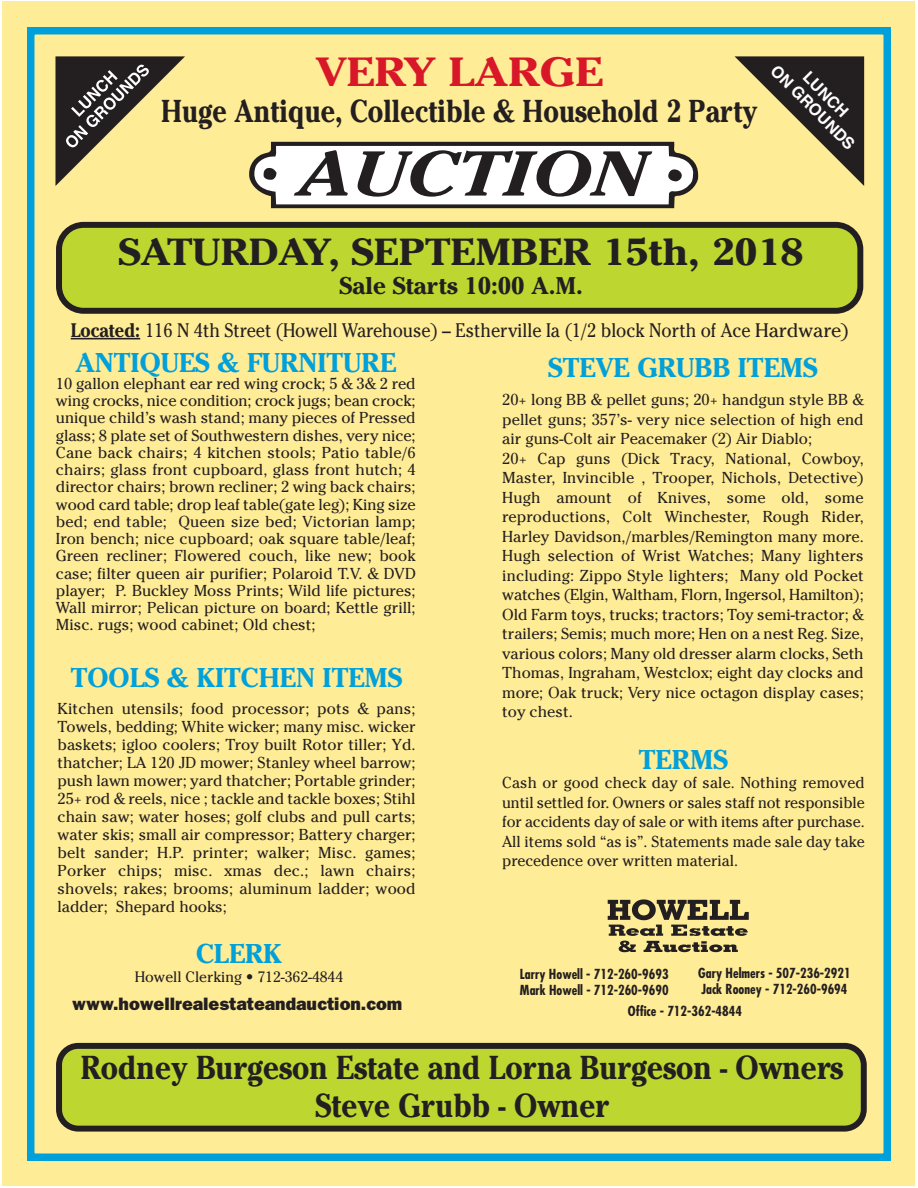
<style>
.page{position:relative;width:918px;height:1188px;background:#fff}
.page>*{position:absolute;margin:0;border:0;box-sizing:border-box;transform-origin:0 0}
.t1{font:italic 700 62.85px "Cheltenham";color:#231f20;scale:1.22 1}
.t2{font:700 40.5px "Cheltenham";color:#d81729;scale:1.15 1}
.t3{font:700 37.5px "Cheltenham";color:#231f20;scale:1.1 1}
.t4{font:700 33px/37.5px "Cheltenham";color:#231f20;text-align:center;scale:.9 1}
.t5{font:700 31.5px "Cheltenham";color:#231f20;scale:.85 1}
.t6{font:700 27px "Cheltenham";color:#00a0db}
.t7{font:700 24px "Cheltenham";color:#231f20}
.t8{font:19.5px "Cheltenham";color:#231f20;scale:.9 1}
.t9{font:800 18px "Franklin Gothic";color:#231f20}
.t10{font:700 16.2px/18px "Helvetica";color:#fff;text-align:center}
.t11{font:15.75px/19.5px "Cheltenham";color:#231f20;text-align:justify}
.t12{font:15px "Cheltenham";color:#231f20}
.t13{font:700 condensed 13.5px/16.5px "Futura";color:#231f20}
.s1{font-weight:700}
</style>
<div class="page">
<div style="left:3px;top:2px;width:912px;height:1184px;background:#ffec96"></div>
<div style="left:27px;top:27px;width:864px;height:1134px;border:8px solid #00a0db"></div>
<svg style="left:56px;top:222px;width:807px;height:92px;background:#a9bd2f"></svg>
<hr style="left:71px;top:338px;width:69px;height:1px;background:#231f20">
<svg style="left:56px;top:1043px;width:811px;height:89px;background:#a8bb2e"></svg>
<svg style="left:249px;top:142px;width:449px;height:66px;background:#e0dfda"></svg>
<svg style="left:608px;top:899px;width:141px;height:53px"></svg>
<svg style="left:55px;top:56px;width:130px;height:130px"></svg>
<svg style="left:735px;top:56px;width:129px;height:130px"></svg>
<h2 class="t2" style="left:316px;top:48px;width:251px">VERY LARGE</h2>
<h3 class="t5" style="left:161px;top:93px;width:703px">Huge Antique, Collectible &amp; Household 2 Party</h3>
<h1 class="t1" style="left:298px;top:137px;width:286px">AUCTION</h1>
<p class="t10" style="left:792px;top:50px;width:113px;rotate:45deg">LUNCH<br>ON GROUNDS</p>
<h3 class="t3" style="left:119px;top:230px;width:624px">SATURDAY, SEPTEMBER 15th, 2018</h3>
<h3 class="t7" style="left:340px;top:272px;width:245px">Sale Starts 10:00 A.M.</h3>
<p class="t8" style="left:71px;top:318px;width:866px"><span class="s1">Located:</span> 116 N 4th Street (Howell Warehouse) – Estherville Ia (1/2 block North of Ace Hardware)</p>
<h3 class="t6" style="left:75px;top:347px;width:322px">ANTIQUES &amp; FURNITURE</h3>
<p class="t11" style="left:56px;top:375px;width:361px;line-height:17.2px">10 gallon elephant ear red wing crock; 5 &amp; 3&amp; 2 red wing crocks, nice condition; crock jugs; bean crock; unique child’s wash stand; many pieces of Pressed glass; 8 plate set of Southwestern dishes, very nice; Cane back chairs; 4 kitchen stools; Patio table/6 chairs; glass front cupboard, glass front hutch; 4 director chairs; brown recliner; 2 wing back chairs; wood card table; drop leaf table(gate leg); King size bed; end table; Queen size bed; Victorian lamp; Iron bench; nice cupboard; oak square table/leaf; Green recliner; Flowered couch, like new; book case; filter queen air purifier; Polaroid T.V. &amp; DVD player; P. Buckley Moss Prints; Wild life pictures; Wall mirror; Pelican picture on board; Kettle grill; Misc. rugs; wood cabinet; Old chest;</p>
<h3 class="t6" style="left:71px;top:662px;width:333px">TOOLS &amp; KITCHEN ITEMS</h3>
<p class="t11" style="left:58px;top:700px;width:360px;line-height:18px">Kitchen utensils; food processor; pots &amp; pans; Towels, bedding; White wicker; many misc. wicker baskets; igloo coolers; Troy built Rotor tiller; Yd. thatcher; LA 120 JD mower; Stanley wheel barrow; push lawn mower; yard thatcher; Portable grinder; 25+ rod &amp; reels, nice ; tackle and tackle boxes; Stihl chain saw; water hoses; golf clubs and pull carts; water skis; small air compressor; Battery charger; belt sander; H.P. printer; walker; Misc. games; Porker chips; misc. xmas dec.; lawn chairs; shovels; rakes; brooms; aluminum ladder; wood ladder; Shepard hooks;</p>
<h3 class="t6" style="left:196px;top:938px;width:87px">CLERK</h3>
<p class="t12" style="left:135px;top:968px;width:210px">Howell Clerking • 712-362-4844</p>
<p class="t9" style="left:72px;top:998px;width:332px">www.howellrealestateandauction.com</p>
<h3 class="t6" style="left:548px;top:351px;width:271px">STEVE GRUBB ITEMS</h3>
<p class="t11" style="left:502px;top:390px;width:363px;text-align:left">20+ long BB &amp; pellet guns; 20+ handgun style BB &amp; pellet guns; 357’s- very nice selection of high end air guns-Colt air Peacemaker (2) Air Diablo;<br>20+ Cap guns (Dick Tracy, National, Cowboy, Master, Invincible , Trooper, Nichols, Detective)<br>Hugh amount of Knives, some old, some reproductions, Colt Winchester, Rough Rider, Harley Davidson,/marbles/Remington many more.<br>Hugh selection of Wrist Watches; Many lighters including: Zippo Style lighters; Many old Pocket watches (Elgin, Waltham, Florn, Ingersol, Hamilton); Old Farm toys, trucks; tractors; Toy semi-tractor; &amp; trailers; Semis; much more; Hen on a nest Reg. Size, various colors; Many old dresser alarm clocks, Seth Thomas, Ingraham, Westclox; eight day clocks and more; Oak truck; Very nice octagon display cases; toy chest.</p>
<h3 class="t6" style="left:639px;top:744px;width:91px">TERMS</h3>
<p class="t11" style="left:502px;top:773px;width:364px">Cash or good check day of sale. Nothing removed until settled for. Owners or sales staff not responsible for accidents day of sale or with items after purchase.<br>All items sold “as is”. Statements made sale day take precedence over written material.</p>
<p class="t13" style="left:698px;top:966px;width:154px">Gary Helmers - 507-236-2921<br>Jack Rooney - 712-260-9694</p>
<p class="t13" style="left:628px;top:1004px;width:116px">Office - 712-362-4844</p>
<p class="t13" style="left:520px;top:967px;width:150px">Larry Howell - 712-260-9693<br>Mark Howell - 712-260-9690</p>
<h3 class="t4" style="left:81px;top:1049px;width:849px">Rodney Burgeson Estate and Lorna Burgeson - Owners<br>Steve Grubb - Owner</h3>
</div>
